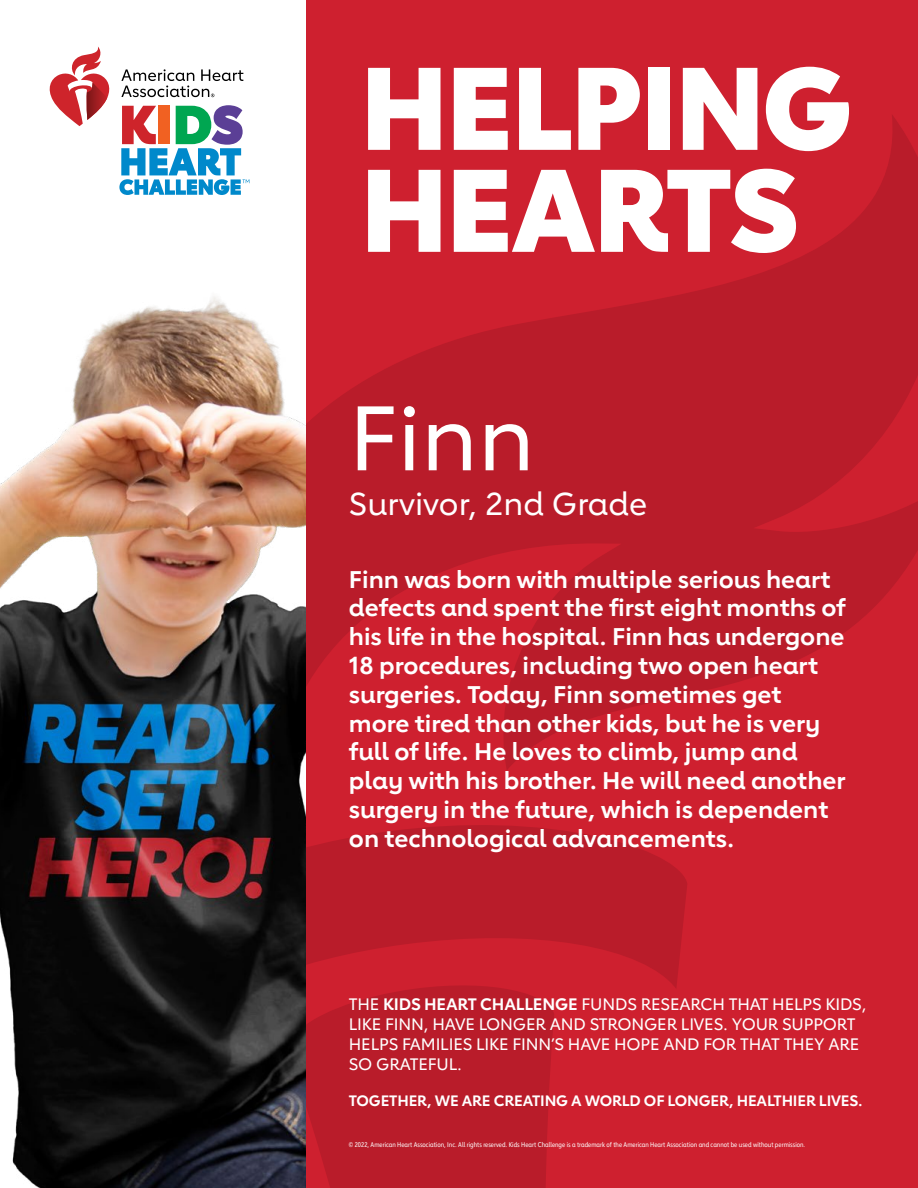
<style>
.page{position:relative;width:918px;height:1188px;background:#fff}
.page>*{position:absolute;margin:0;border:0;box-sizing:border-box;transform-origin:0 0}
.t1{font:800 115.5px/102px "Lub Dub";letter-spacing:-.025em;color:#fff}
.t2{font:500 90px "Lub Dub";color:#fff}
.t3{font:500 31.5px "Lub Dub";color:#fff}
.t4{font:700 24px/28.8px "Lub Dub";color:#fff}
.t5{font:500 16.5px/19.8px "Lub Dub";letter-spacing:-.01em;color:#fff}
.t6{font:700 15px "Lub Dub";letter-spacing:-.01em;color:#fff}
.t7{font:6.75px "Lub Dub Condensed";color:#fff}
.s1{font-weight:700}
</style>
<div class="page">
<img style="left:0;top:296px;width:306px;height:892px">
<div style="left:306px;top:0;width:612px;height:1188px;background:#ce202f"></div>
<div style="left:306px;top:1059px;width:245px;height:129px;background:#b91c2a"></div>
<svg style="left:306px;top:828px;width:381px;height:231px;fill:#b91c2a"></svg>
<svg style="left:306px;top:115px;width:612px;height:713px"></svg>
<svg style="left:50px;top:47px;width:60px;height:79px"></svg>
<svg style="left:121px;top:69px;width:122px;height:28px"></svg>
<svg style="left:119px;top:105px;width:130px;height:90px"></svg>
<h1 class="t1" style="left:360px;top:56px;width:494px">HELPING<br>HEARTS</h1>
<h2 class="t2" style="left:349px;top:385px;width:187px">Finn</h2>
<h3 class="t3" style="left:349px;top:486px;width:300px">Survivor, 2nd Grade</h3>
<p class="t4" style="left:349px;top:564px;width:498px">Finn was born with multiple serious heart defects and spent the first eight months of his life in the hospital. Finn has undergone 18 procedures, including two open heart surgeries. Today, Finn sometimes get more tired than other kids, but he is very full of life. He loves to climb, jump and play with his brother. He will need another surgery in the future, which is dependent on technological advancements.</p>
<p class="t5" style="left:349px;top:994px;width:519px">THE <span class="s1">KIDS HEART CHALLENGE</span> FUNDS RESEARCH THAT HELPS KIDS, LIKE FINN, HAVE LONGER AND STRONGER LIVES. YOUR SUPPORT HELPS FAMILIES LIKE FINN’S HAVE HOPE AND FOR THAT THEY ARE SO GRATEFUL.</p>
<p class="t6" style="left:349px;top:1091px;width:515px">TOGETHER, WE ARE CREATING A WORLD OF LONGER, HEALTHIER LIVES.</p>
<p class="t7" style="left:349px;top:1140px;width:458px">© 2022, American Heart Association, Inc. All rights reserved. Kids Heart Challenge is a trademark of the American Heart Association and cannot be used without permission.</p>
</div>
